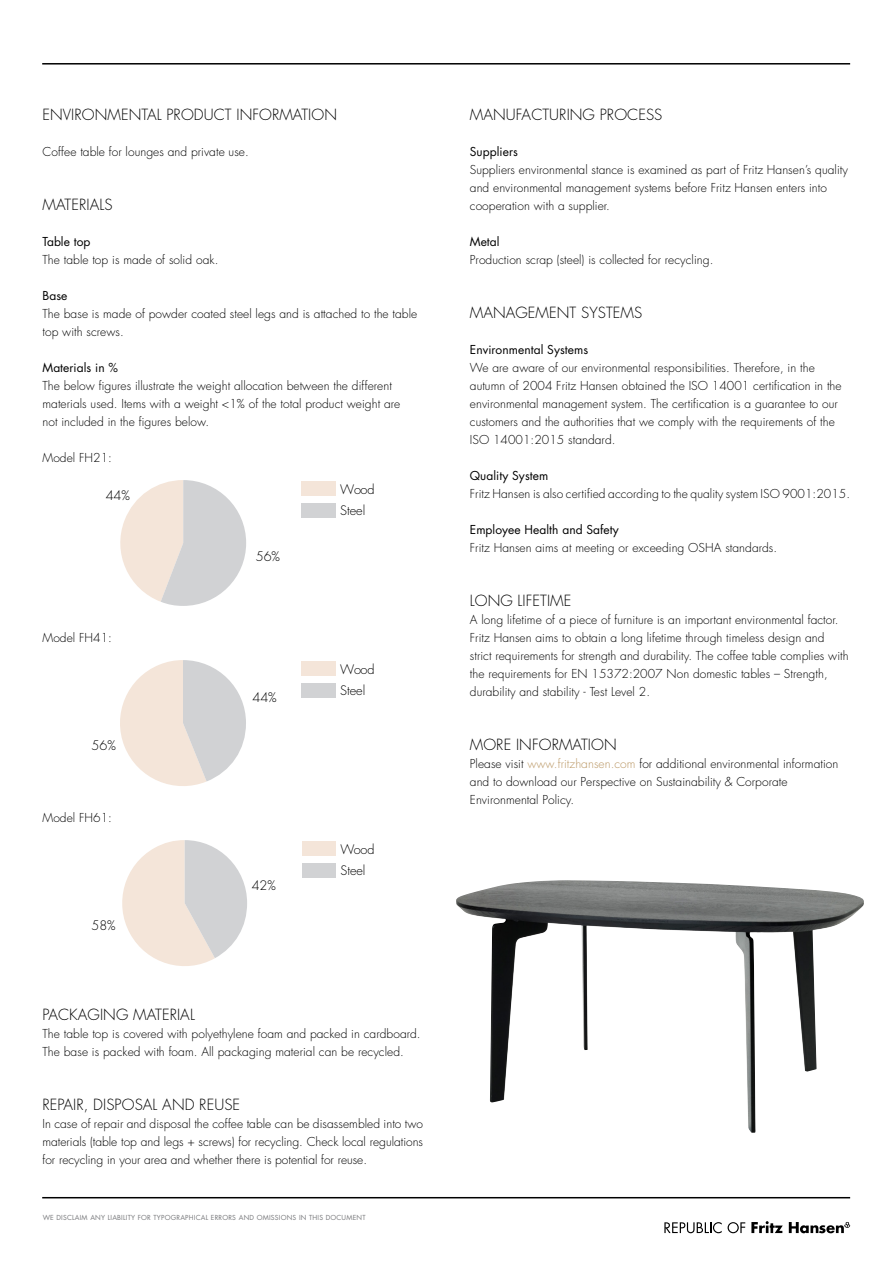
<style>
.page{position:relative;width:893px;height:1263px;background:#fff}
.page>*{position:absolute;margin:0;border:0;box-sizing:border-box;transform-origin:0 0}
.t1{font:300 15px "Futura Std";letter-spacing:.005em;color:#000}
.t2{font:300 12.75px/21.6px "Futura Std";color:#000}
.t3{font:300 12px/18px "Futura Std";letter-spacing:.005em;color:#000}
.t4{font:12px "Futura Std";letter-spacing:.005em;color:#000}
.t5{font:6.75px "Futura Std";letter-spacing:.03em;color:#77787b}
.s1{color:#ba9764}
</style>
<div class="page">
<hr style="left:42px;top:63px;width:808px;height:2px;background:#000">
<svg style="left:664px;top:1222px;width:58px;height:11px"></svg>
<svg style="left:728px;top:1222px;width:17px;height:11px"></svg>
<svg style="left:751px;top:1221px;width:32px;height:12px"></svg>
<svg style="left:789px;top:1222px;width:61px;height:11px"></svg>
<hr style="left:42px;top:1197px;width:808px;height:1px;background:#000">
<div style="left:302px;top:482px;width:34px;height:14px;background:#f4e5d9"></div>
<div style="left:302px;top:503px;width:34px;height:15px;background:#d1d2d4"></div>
<svg style="left:120px;top:480px;width:126px;height:126px"></svg>
<div style="left:302px;top:662px;width:34px;height:14px;background:#f4e5d9"></div>
<div style="left:302px;top:683px;width:34px;height:15px;background:#d1d2d4"></div>
<svg style="left:120px;top:660px;width:126px;height:126px"></svg>
<div style="left:302px;top:842px;width:34px;height:14px;background:#f4e5d9"></div>
<div style="left:302px;top:863px;width:34px;height:15px;background:#d1d2d4"></div>
<svg style="left:122px;top:840px;width:125px;height:126px"></svg>
<img style="left:456px;top:880px;width:408px;height:253px">
<p class="t1" style="left:43px;top:105px;width:296px">ENVIRONMENTAL PRODUCT INFORMATION</p>
<p class="t3" style="left:43px;top:143px;width:208px">Coffee table for lounges and private use.</p>
<p class="t1" style="left:43px;top:195px;width:71px">MATERIALS</p>
<p class="t4" style="left:43px;top:234px;width:49px">Table top</p>
<p class="t3" style="left:43px;top:251px;width:177px">The table top is made of solid oak.</p>
<p class="t4" style="left:43px;top:288px;width:26px">Base</p>
<p class="t3" style="left:43px;top:305px;width:376px">The base is made of powder coated steel legs and is attached to the table top with screws.</p>
<p class="t4" style="left:43px;top:360px;width:77px">Materials in %</p>
<p class="t3" style="left:43px;top:377px;width:359px">The below figures illustrate the weight allocation between the different materials used. Items with a weight &lt;1% of the total product weight are not included in the figures below.</p>
<p class="t3" style="left:43px;top:449px;width:71px">Model FH21:</p>
<p class="t2" style="left:106px;top:485px;width:26px">44%</p>
<p class="t3" style="left:43px;top:629px;width:71px">Model FH41:</p>
<p class="t2" style="left:92px;top:734px;width:26px">56%</p>
<p class="t3" style="left:43px;top:809px;width:71px">Model FH61:</p>
<p class="t2" style="left:92px;top:914px;width:26px">58%</p>
<p class="t2" style="left:256px;top:546px;width:26px">56%</p>
<p class="t2" style="left:252px;top:687px;width:26px">44%</p>
<p class="t2" style="left:252px;top:875px;width:26px">42%</p>
<p class="t2" style="left:340px;top:478px;width:36px">Wood<br>Steel</p>
<p class="t2" style="left:340px;top:658px;width:36px">Wood<br>Steel</p>
<p class="t2" style="left:340px;top:838px;width:36px">Wood<br>Steel</p>
<p class="t1" style="left:43px;top:1005px;width:154px">PACKAGING MATERIAL</p>
<p class="t3" style="left:43px;top:1025px;width:380px">The table top is covered with polyethylene foam and packed in cardboard.<br>The base is packed with foam. All packaging material can be recycled.</p>
<p class="t1" style="left:43px;top:1095px;width:199px">REPAIR, DISPOSAL AND REUSE</p>
<p class="t3" style="left:43px;top:1115px;width:382px;text-align:justify">In case of repair and disposal the coffee table can be disassembled into two materials (table top and legs + screws) for recycling. Check local regulations for recycling in your area and whether there is potential for reuse.</p>
<p class="t5" style="left:43px;top:1214px;width:324px">WE DISCLAIM ANY LIABILITY FOR TYPOGRAPHICAL ERRORS AND OMISSIONS IN THIS DOCUMENT</p>
<p class="t1" style="left:470px;top:105px;width:194px">MANUFACTURING PROCESS</p>
<p class="t4" style="left:470px;top:144px;width:50px">Suppliers</p>
<p class="t3" style="left:470px;top:161px;width:380px">Suppliers environmental stance is examined as part of Fritz Hansen’s quality and environmental management systems before Fritz Hansen enters into cooperation with a supplier.</p>
<p class="t4" style="left:470px;top:234px;width:31px">Metal</p>
<p class="t3" style="left:470px;top:251px;width:245px">Production scrap (steel) is collected for recycling.</p>
<p class="t1" style="left:470px;top:303px;width:174px">MANAGEMENT SYSTEMS</p>
<p class="t4" style="left:470px;top:342px;width:120px">Environmental Systems</p>
<p class="t3" style="left:470px;top:359px;width:373px">We are aware of our environmental responsibilities. Therefore, in the autumn of 2004 Fritz Hansen obtained the ISO 14001 certification in the environmental management system. The certification is a guarantee to our customers and the authorities that we comply with the requirements of the ISO 14001:2015 standard.</p>
<p class="t4" style="left:470px;top:468px;width:80px">Quality System</p>
<p class="t3" style="left:470px;top:485px;width:382px">Fritz Hansen is also certified according to the quality system ISO 9001:2015.</p>
<p class="t4" style="left:470px;top:522px;width:150px">Employee Health and Safety</p>
<p class="t3" style="left:470px;top:539px;width:309px">Fritz Hansen aims at meeting or exceeding OSHA standards.</p>
<p class="t1" style="left:470px;top:591px;width:103px">LONG LIFETIME</p>
<p class="t3" style="left:470px;top:611px;width:380px">A long lifetime of a piece of furniture is an important environmental factor.<br>Fritz Hansen aims to obtain a long lifetime through timeless design and strict requirements for strength and durability. The coffee table complies with the requirements for EN 15372:2007 Non domestic tables – Strength, durability and stability - Test Level 2.</p>
<p class="t1" style="left:470px;top:735px;width:148px">MORE INFORMATION</p>
<p class="t3" style="left:470px;top:755px;width:370px">Please visit <span class="s1">www.fritzhansen.com</span> for additional environmental information and to download our Perspective on Sustainability &amp; Corporate<br>Environmental Policy.</p>
</div>
